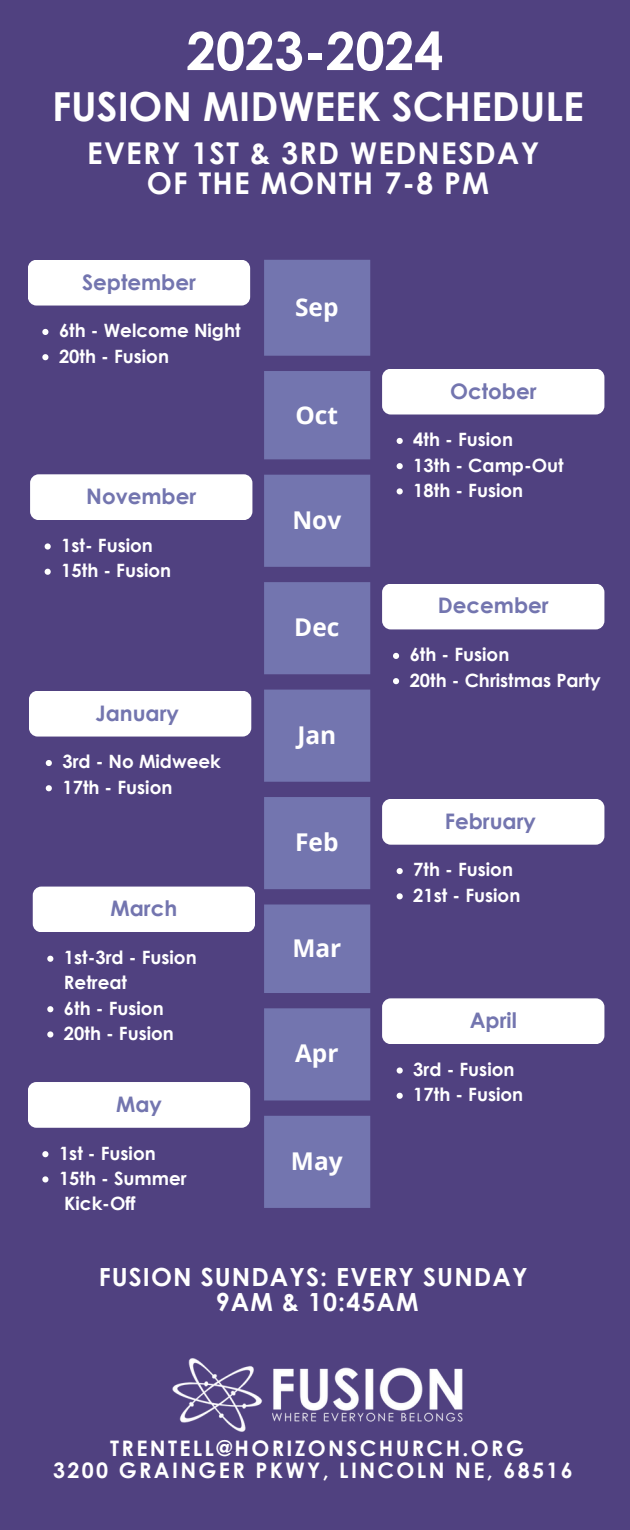
<style>
.page{position:relative;width:630px;height:1530px;background:#504180}
.page>*{position:absolute;margin:0;border:0;box-sizing:border-box;transform-origin:0 0}
.t1{font:700 52.5px "Century Gothic";color:#fff}
.t2{font:700 40px "Century Gothic";color:#fff}
.t3{font:700 30px "Century Gothic";letter-spacing:.045em;color:#fff}
.t4{font:700 25px "Century Gothic";letter-spacing:.045em;color:#fff}
.t5{font:700 24.5px "Open Sans";color:#fff}
.t6{font:700 21.5px "Century Gothic";color:#7375af}
.t7{font:700 21.5px "Century Gothic";letter-spacing:.11em;color:#fff}
.t8{font:700 18.25px/25.2px "Century Gothic";color:#fff}
</style>
<div class="page">
<img style="left:172px;top:1197px;width:291px;height:235px">
<svg style="left:264px;top:260px;width:106px;height:948px;fill:#7375af"></svg>
<div style="left:28px;top:260px;width:222px;height:46px;background:#fff;border-radius:9px"></div>
<div style="left:30px;top:474px;width:222px;height:46px;background:#fff;border-radius:9px"></div>
<div style="left:28px;top:1082px;width:222px;height:46px;background:#fff;border-radius:9px"></div>
<div style="left:382px;top:799px;width:222px;height:46px;background:#fff;border-radius:9px"></div>
<div style="left:382px;top:584px;width:222px;height:45px;background:#fff;border-radius:9px"></div>
<div style="left:382px;top:998px;width:222px;height:46px;background:#fff;border-radius:9px"></div>
<div style="left:29px;top:691px;width:222px;height:46px;background:#fff;border-radius:9px"></div>
<svg style="left:46px;top:760px;width:6px;height:6px"></svg>
<svg style="left:46px;top:785px;width:6px;height:6px"></svg>
<div style="left:33px;top:887px;width:222px;height:45px;background:#fff;border-radius:9px"></div>
<svg style="left:47px;top:956px;width:6px;height:6px"></svg>
<svg style="left:47px;top:1006px;width:6px;height:6px"></svg>
<svg style="left:47px;top:1031px;width:6px;height:7px"></svg>
<div style="left:382px;top:369px;width:222px;height:46px;background:#fff;border-radius:9px"></div>
<svg style="left:397px;top:438px;width:6px;height:6px"></svg>
<svg style="left:397px;top:463px;width:6px;height:6px"></svg>
<svg style="left:397px;top:488px;width:6px;height:6px"></svg>
<svg style="left:42px;top:329px;width:6px;height:6px"></svg>
<svg style="left:42px;top:354px;width:6px;height:6px"></svg>
<svg style="left:45px;top:543px;width:6px;height:7px"></svg>
<svg style="left:45px;top:569px;width:6px;height:6px"></svg>
<svg style="left:42px;top:1151px;width:6px;height:6px"></svg>
<svg style="left:42px;top:1176px;width:6px;height:7px"></svg>
<svg style="left:397px;top:868px;width:6px;height:6px"></svg>
<svg style="left:397px;top:893px;width:6px;height:6px"></svg>
<svg style="left:393px;top:653px;width:6px;height:6px"></svg>
<svg style="left:393px;top:678px;width:6px;height:6px"></svg>
<svg style="left:397px;top:1067px;width:6px;height:7px"></svg>
<svg style="left:397px;top:1093px;width:6px;height:6px"></svg>
<p class="t1" style="left:186px;top:17px;width:259px">2023-2024</p>
<p class="t2" style="left:52px;top:81px;width:533px">FUSION MIDWEEK SCHEDULE</p>
<p class="t3" style="left:87px;top:134px;width:454px">EVERY 1ST &amp; 3RD WEDNESDAY</p>
<p class="t3" style="left:147px;top:164px;width:344px">OF THE MONTH 7-8 PM</p>
<p class="t6" style="left:82px;top:268px;width:115px">September</p>
<p class="t8" style="left:59px;top:318px;width:183px">6th - Welcome Night</p>
<p class="t8" style="left:59px;top:343px;width:112px">20th - Fusion</p>
<p class="t6" style="left:86px;top:482px;width:112px">November</p>
<p class="t8" style="left:61px;top:532px;width:93px">1st- Fusion</p>
<p class="t8" style="left:61px;top:557px;width:112px">15th - Fusion</p>
<p class="t6" style="left:95px;top:699px;width:85px">January</p>
<p class="t8" style="left:62px;top:749px;width:160px">3rd - No Midweek</p>
<p class="t8" style="left:62px;top:774px;width:112px">17th - Fusion</p>
<p class="t6" style="left:111px;top:894px;width:68px">March</p>
<p class="t8" style="left:64px;top:944px;width:134px">1st-3rd - Fusion<br>Retreat</p>
<p class="t8" style="left:64px;top:995px;width:101px">6th - Fusion</p>
<p class="t8" style="left:64px;top:1020px;width:112px">20th - Fusion</p>
<p class="t6" style="left:116px;top:1090px;width:47px">May</p>
<p class="t8" style="left:59px;top:1140px;width:98px">1st - Fusion</p>
<p class="t8" style="left:59px;top:1165px;width:129px">15th - Summer<br>Kick-Off</p>
<p class="t5" style="left:295px;top:290px;width:45px">Sep</p>
<p class="t5" style="left:296px;top:397px;width:44px">Oct</p>
<p class="t5" style="left:292px;top:503px;width:50px">Nov</p>
<p class="t5" style="left:294px;top:610px;width:47px">Dec</p>
<p class="t5" style="left:297px;top:717px;width:40px">Jan</p>
<p class="t5" style="left:295px;top:825px;width:45px">Feb</p>
<p class="t5" style="left:292px;top:931px;width:50px">Mar</p>
<p class="t5" style="left:295px;top:1036px;width:45px">Apr</p>
<p class="t5" style="left:291px;top:1144px;width:53px">May</p>
<p class="t6" style="left:450px;top:378px;width:88px">October</p>
<p class="t8" style="left:413px;top:426px;width:101px">4th - Fusion</p>
<p class="t8" style="left:413px;top:452px;width:152px">13th - Camp-Out</p>
<p class="t8" style="left:413px;top:477px;width:112px">18th - Fusion</p>
<p class="t6" style="left:438px;top:592px;width:112px">December</p>
<p class="t8" style="left:410px;top:641px;width:101px">6th - Fusion</p>
<p class="t8" style="left:410px;top:667px;width:193px">20th - Christmas Party</p>
<p class="t6" style="left:445px;top:807px;width:93px">February</p>
<p class="t8" style="left:413px;top:857px;width:101px">7th - Fusion</p>
<p class="t8" style="left:413px;top:882px;width:109px">21st - Fusion</p>
<p class="t6" style="left:470px;top:1007px;width:49px">April</p>
<p class="t8" style="left:413px;top:1056px;width:103px">3rd - Fusion</p>
<p class="t8" style="left:413px;top:1081px;width:112px">17th - Fusion</p>
<p class="t4" style="left:99px;top:1261px;width:430px">FUSION SUNDAYS: EVERY SUNDAY</p>
<p class="t4" style="left:216px;top:1285px;width:204px">9AM &amp; 10:45AM</p>
<p class="t7" style="left:110px;top:1435px;width:415px">TRENTELL@HORIZONSCHURCH.ORG</p>
<p class="t7" style="left:53px;top:1456px;width:521px">3200 GRAINGER PKWY, LINCOLN NE, 68516</p>
</div>
